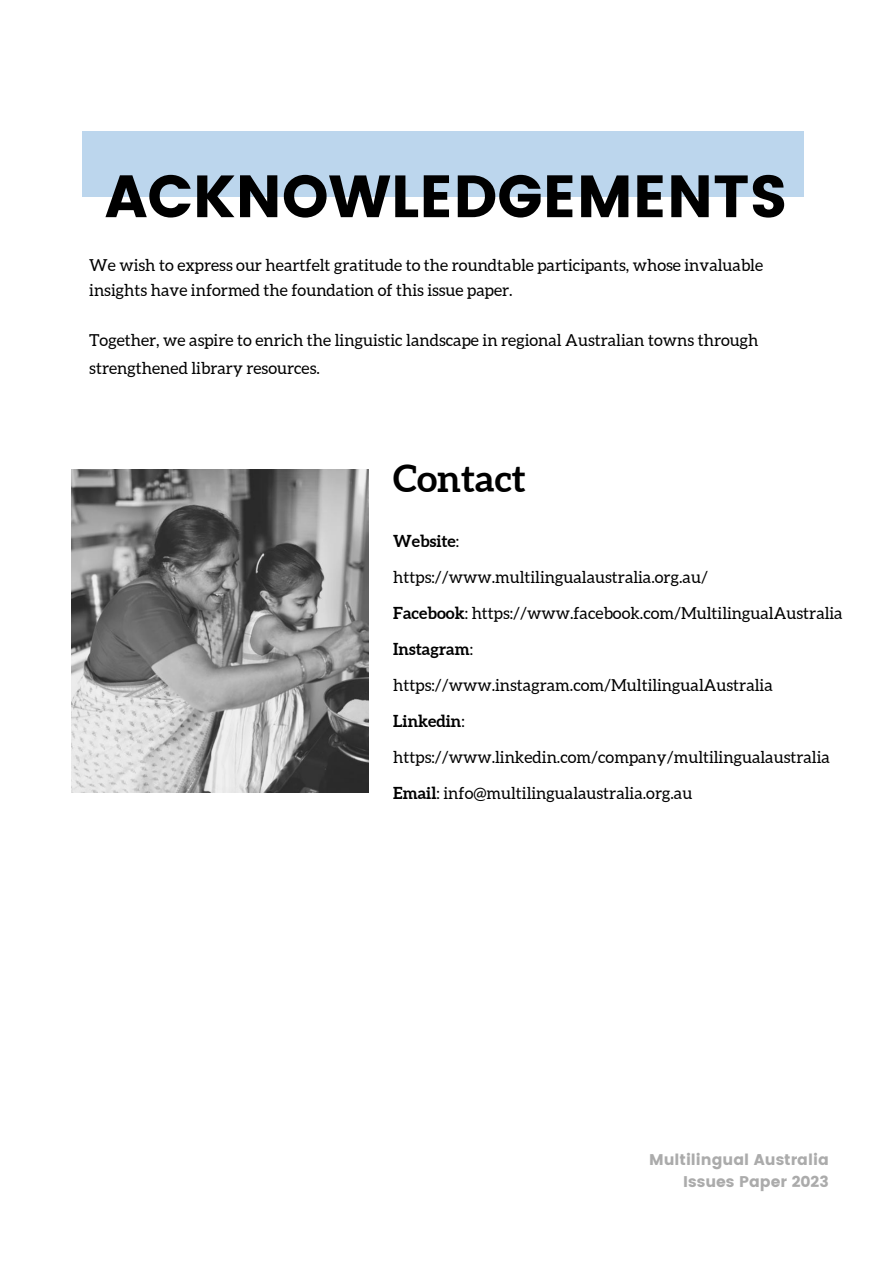
<style>
.page{position:relative;width:893px;height:1264px;background:#fff}
.page>*{position:absolute;margin:0;border:0;box-sizing:border-box;transform-origin:0 0}
.t1{font:59.4px "Poppins";color:#000}
.t2{font:700 37.5px "Aleo";color:#000}
.t3{font:16.5px/36px "Aleo";color:#000}
.t4{font:700 16.5px "Aleo";color:#000}
.t5{font:15.45px "Poppins";color:#ababab}
.s1{font-weight:400}
.s2{font-weight:700}
</style>
<div class="page">
<div style="left:82px;top:131px;width:721px;height:66px;background:#bcd6ed"></div>
<img style="left:72px;top:469px;width:297px;height:323px">
<p class="t1" style="left:105px;top:162px;width:684px">ACKNOWLEDGEMENTS</p>
<p class="t3" style="left:89px;top:252px;width:675px;line-height:24.8px">We wish to express our heartfelt gratitude to the roundtable participants, whose invaluable insights have informed the foundation of this issue paper.</p>
<p class="t3" style="left:89px;top:326px;width:670px;line-height:28px">Together, we aspire to enrich the linguistic landscape in regional Australian towns through strengthened library resources.</p>
<p class="t2" style="left:393px;top:456px;width:134px">Contact</p>
<p class="t4" style="left:393px;top:531px;width:67px">Website<span class="s1">:</span></p>
<p class="t3" style="left:393px;top:558px;width:316px">https://www.multilingualaustralia.org.au/</p>
<p class="t3" style="left:393px;top:594px;width:451px"><span class="s2">Facebook</span>: https://www.facebook.com/MultilingualAustralia</p>
<p class="t3" style="left:393px;top:630px;width:381px"><span class="s2">Instagram</span>: https://www.instagram.com/MultilingualAustralia</p>
<p class="t3" style="left:393px;top:702px;width:438px"><span class="s2">Linkedin</span>: https://www.linkedin.com/company/multilingualaustralia</p>
<p class="t3" style="left:393px;top:774px;width:300px"><span class="s2">Email</span>: info@multilingualaustralia.org.au</p>
<p class="t5" style="left:649px;top:1150px;width:181px">Multilingual Australia</p>
<p class="t5" style="left:683px;top:1172px;width:147px">Issues Paper 2023</p>
</div>
